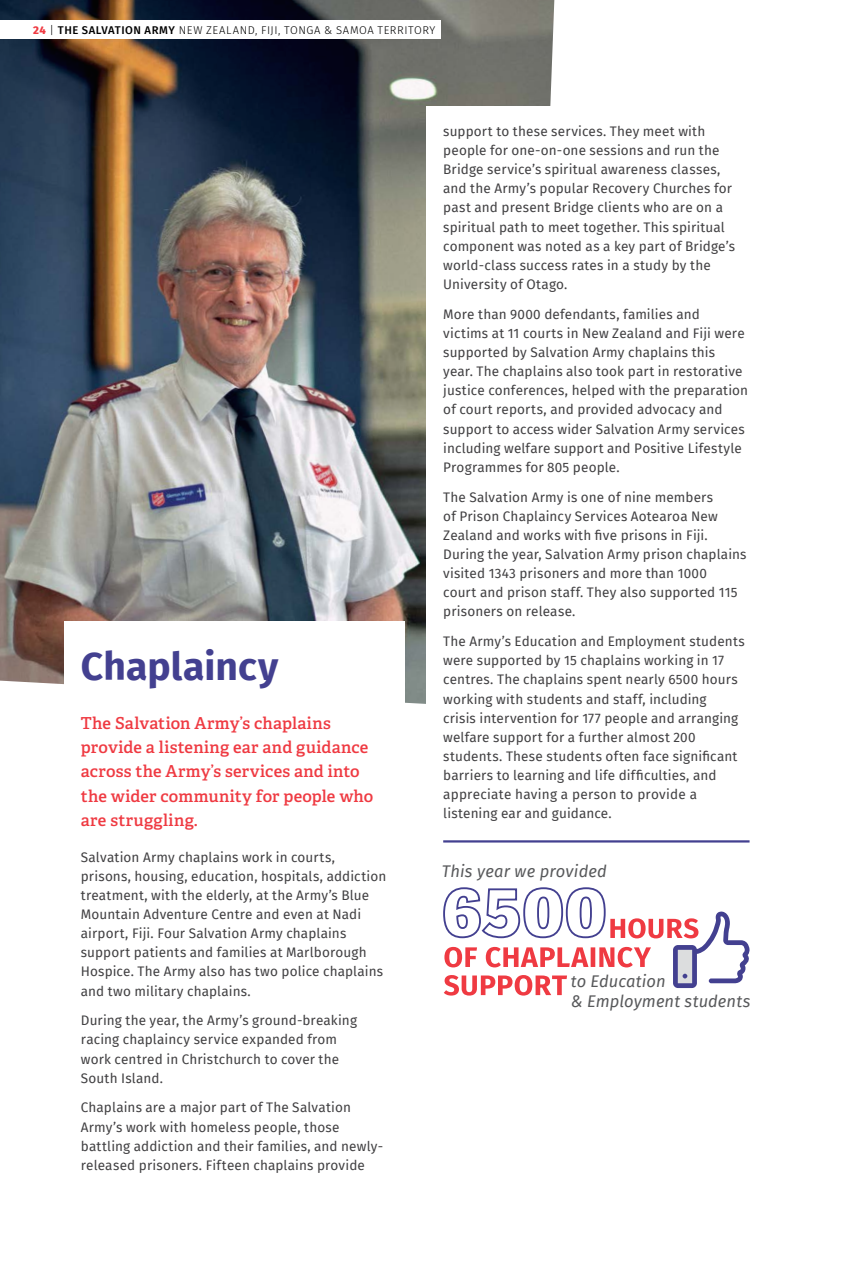
<style>
.page{position:relative;width:851px;height:1263px;background:#fff}
.page>*{position:absolute;margin:0;border:0;box-sizing:border-box;transform-origin:0 0}
.t1{font:700 39px "Fira Sans";letter-spacing:.005em;color:#434090}
.t2{font:600 16.5px/24px "Adelle";letter-spacing:.015em;color:#ef3a42}
.t3{font:italic 16.5px/20.2px "Fira Sans";letter-spacing:.005em;color:#58595b}
.t4{font:13.5px/19.2px "Fira Sans";letter-spacing:.01em;color:#414042}
.t5{font:300 11.25px "Fira Sans";letter-spacing:.05em;color:#000}
.s1{font-weight:800;color:#ef3a42}
.s2{font-weight:500}
</style>
<div class="page">
<img style="left:0;top:0;width:554px;height:704px">
<div style="left:64px;top:621px;width:340px;height:578px;background:#fff"></div>
<div style="left:426px;top:106px;width:339px;height:729px;background:#fff"></div>
<div style="left:0;top:21px;width:441px;height:18px;background:#fff"></div>
<hr style="left:443px;top:840px;width:306px;height:2px;background:#434090">
<svg style="left:443px;top:887px;width:306px;height:108px"></svg>
<p class="t5" style="left:33px;top:22px;width:403px"><span class="s1">24</span> | <span class="s2">THE SALVATION ARMY</span> NEW ZEALAND, FIJI, TONGA &amp; SAMOA TERRITORY</p>
<h1 class="t1" style="left:81px;top:633px;width:199px">Chaplaincy</h1>
<p class="t2" style="left:81px;top:712px;width:294px">The Salvation Army’s chaplains provide a listening ear and guidance across the Army’s services and into the wider community for people who are struggling.</p>
<p class="t4" style="left:81px;top:847px;width:307px">Salvation Army chaplains work in courts, prisons, housing, education, hospitals, addiction treatment, with the elderly, at the Army’s Blue Mountain Adventure Centre and even at Nadi airport, Fiji. Four Salvation Army chaplains support patients and families at Marlborough Hospice. The Army also has two police chaplains and two military chaplains.</p>
<p class="t4" style="left:81px;top:1011px;width:278px">During the year, the Army’s ground-breaking racing chaplaincy service expanded from work centred in Christchurch to cover the South Island.</p>
<p class="t4" style="left:81px;top:1098px;width:304px">Chaplains are a major part of The Salvation Army’s work with homeless people, those battling addiction and their families, and newly&shy;released prisoners. Fifteen chaplains provide</p>
<p class="t4" style="left:443px;top:121px;width:293px">support to these services. They meet with people for one-on-one sessions and run the Bridge service’s spiritual awareness classes, and the Army’s popular Recovery Churches for past and present Bridge clients who are on a spiritual path to meet together. This spiritual component was noted as a key part of Bridge’s world-class success rates in a study by the University of Otago.</p>
<p class="t4" style="left:443px;top:304px;width:306px">More than 9000 defendants, families and victims at 11 courts in New Zealand and Fiji were supported by Salvation Army chaplains this year. The chaplains also took part in restorative justice conferences, helped with the preparation of court reports, and provided advocacy and support to access wider Salvation Army services including welfare support and Positive Lifestyle Programmes for 805 people.</p>
<p class="t4" style="left:443px;top:487px;width:305px">The Salvation Army is one of nine members<br>of Prison Chaplaincy Services Aotearoa New Zealand and works with five prisons in Fiji.<br>During the year, Salvation Army prison chaplains visited 1343 prisoners and more than 1000<br>court and prison staff. They also supported 115 prisoners on release.</p>
<p class="t4" style="left:443px;top:631px;width:303px">The Army’s Education and Employment students were supported by 15 chaplains working in 17 centres. The chaplains spent nearly 6500 hours working with students and staff, including<br>crisis intervention for 177 people and arranging welfare support for a further almost 200 students. These students often face significant barriers to learning and life difficulties, and appreciate having a person to provide a listening ear and guidance.</p>
<p class="t3" style="left:442px;top:861px;width:167px">This year we provided</p>
<p class="t3" style="left:570px;top:971px;width:181px">to Education<br>&amp; Employment students</p>
</div>
